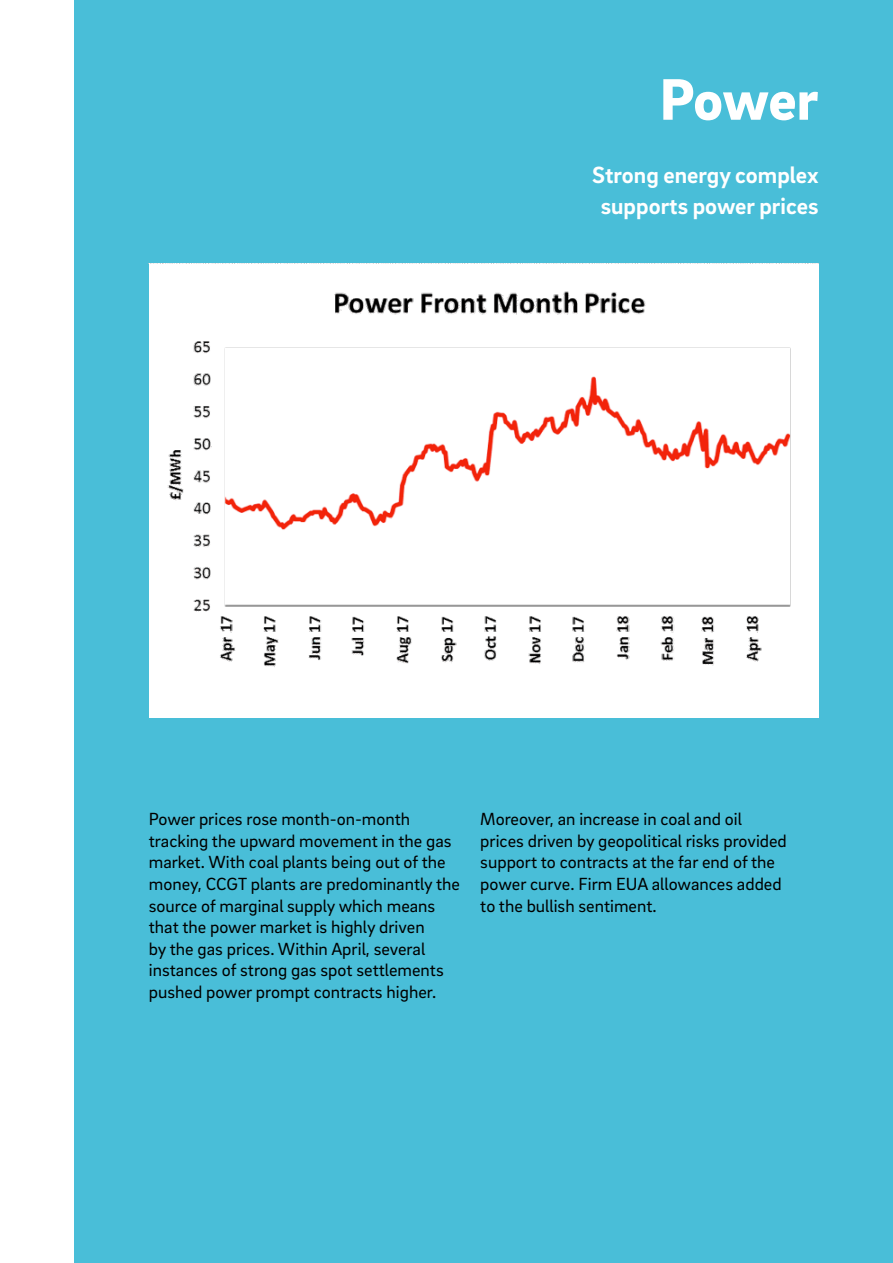
<style>
.page{position:relative;width:893px;height:1263px;background:#fff}
.page>*{position:absolute;margin:0;border:0;box-sizing:border-box;transform-origin:0 0}
.t1{font:900 60px "EON Brix Sans";letter-spacing:-.01em;color:#fff}
.t2{font:700 24px/31.5px "EON Brix Sans";color:#fff;text-align:center}
.t3{font:18px/21.6px "EON Brix Sans";color:#000}
</style>
<div class="page">
<div style="left:74px;top:0;width:819px;height:1263px;background:#49bed8"></div>
<div style="left:149px;top:264px;width:670px;height:454px;background:#fff"></div>
<h1 class="t1" style="left:660px;top:60px;width:160px">Power</h1>
<h2 class="t2" style="left:592px;top:158px;width:228px">Strong energy complex supports power prices</h2>
<p class="t3" style="left:149px;top:807px;width:313px">Power prices rose month-on-month tracking the upward movement in the gas market. With coal plants being out of the money, CCGT plants are predominantly the source of marginal supply which means that the power market is highly driven<br>by the gas prices. Within April, several instances of strong gas spot settlements pushed power prompt contracts higher.</p>
<p class="t3" style="left:480px;top:807px;width:308px">Moreover, an increase in coal and oil prices driven by geopolitical risks provided support to contracts at the far end of the power curve. Firm EUA allowances added to the bullish sentiment.</p>
</div>
